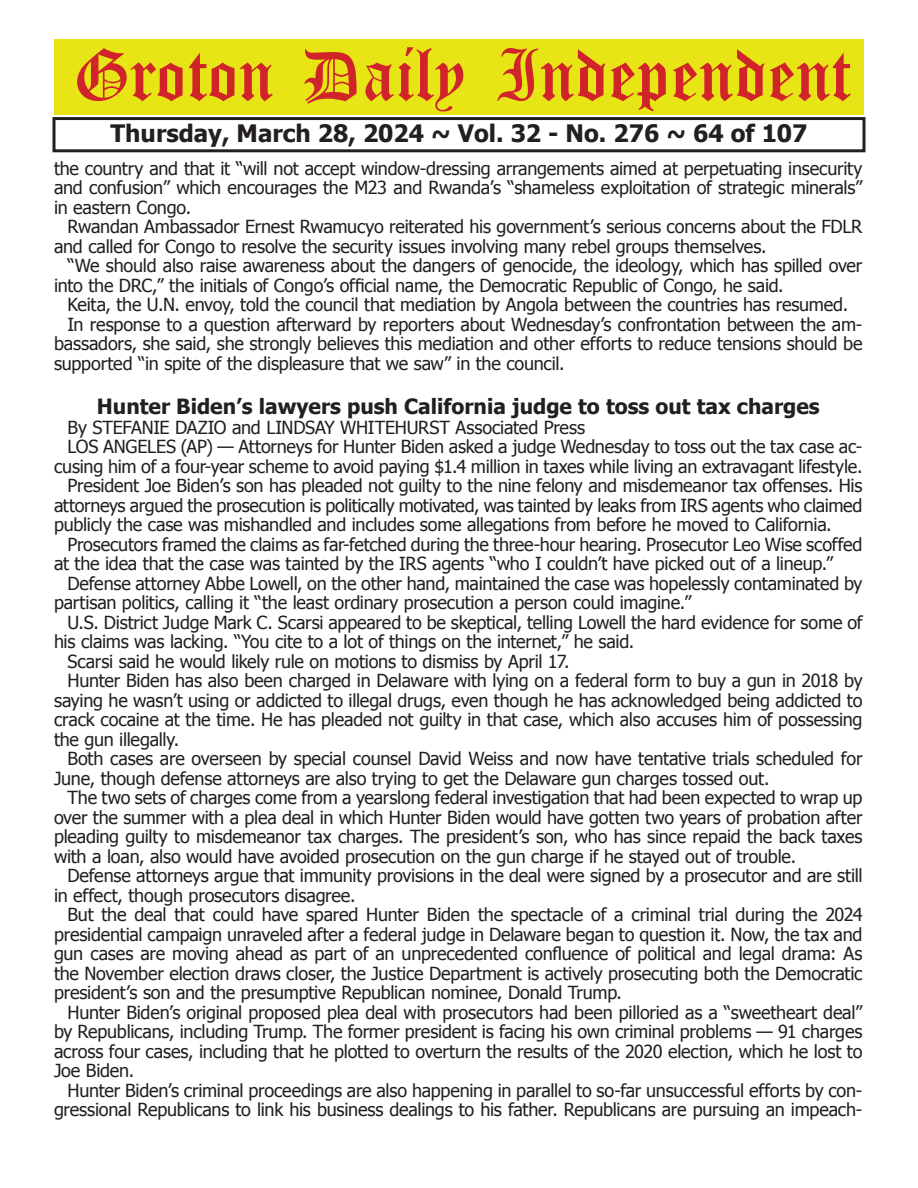
<style>
.page{position:relative;width:918px;height:1188px;background:#fff}
.page>*{position:absolute;margin:0;border:0;box-sizing:border-box;transform-origin:0 0}
.t1{font:54px "Old English Five";color:#d1232a}
.t2{font:700 24px "Tahoma";color:#231f20}
.t3{font:700 21px "Tahoma";color:#231f20}
.t4{font:18px/19.5px "Tahoma";letter-spacing:-.01em;color:#231f20}
</style>
<div class="page">
<div style="left:52px;top:117px;width:814px;height:35px;border:3px solid #231f20"></div>
<div style="left:54px;top:40px;width:810px;height:75px;background:#e7e515"></div>
<h1 class="t1" style="left:73px;top:50px;width:779px">Groton Daily Independent</h1>
<h2 class="t2" style="left:111px;top:116px;width:698px">Thursday, March 28, 2024 ~ Vol. 32 - No. 276 ~ 64 of 107</h2>
<p class="t4" style="left:54px;top:158px;width:810px;text-align:justify">the country and that it “will not accept window-dressing arrangements aimed at perpetuating insecurity and confusion” which encourages the M23 and Rwanda’s “shameless exploitation of strategic minerals” in eastern Congo.</p>
<p class="t4" style="left:54px;top:216px;width:810px;text-indent:14px">Rwandan Ambassador Ernest Rwamucyo reiterated his government’s serious concerns about the FDLR and called for Congo to resolve the security issues involving many rebel groups themselves.</p>
<p class="t4" style="left:54px;top:255px;width:810px;text-indent:14px">“We should also raise awareness about the dangers of genocide, the ideology, which has spilled over into the DRC,” the initials of Congo’s official name, the Democratic Republic of Congo, he said.</p>
<p class="t4" style="left:68px;top:294px;width:782px">Keita, the U.N. envoy, told the council that mediation by Angola between the countries has resumed.</p>
<p class="t4" style="left:68px;top:314px;width:796px">In response to a question afterward by reporters about Wednesday’s confrontation between the am-</p>
<p class="t4" style="left:54px;top:333px;width:810px">bassadors, she said, she strongly believes this mediation and other efforts to reduce tensions should be</p>
<p class="t4" style="left:54px;top:353px;width:512px">supported “in spite of the displeasure that we saw” in the council.</p>
<p class="t3" style="left:97px;top:392px;width:724px">Hunter Biden’s lawyers push California judge to toss out tax charges</p>
<p class="t4" style="left:68px;top:417px;width:519px">By STEFANIE DAZIO and LINDSAY WHITEHURST Associated Press</p>
<p class="t4" style="left:68px;top:436px;width:796px">LOS ANGELES (AP) — Attorneys for Hunter Biden asked a judge Wednesday to toss out the tax case ac-</p>
<p class="t4" style="left:54px;top:456px;width:810px">cusing him of a four-year scheme to avoid paying $1.4 million in taxes while living an extravagant lifestyle.</p>
<p class="t4" style="left:68px;top:475px;width:796px">President Joe Biden’s son has pleaded not guilty to the nine felony and misdemeanor tax offenses. His</p>
<p class="t4" style="left:54px;top:495px;width:810px">attorneys argued the prosecution is politically motivated, was tainted by leaks from IRS agents who claimed</p>
<p class="t4" style="left:54px;top:514px;width:779px">publicly the case was mishandled and includes some allegations from before he moved to California.</p>
<p class="t4" style="left:68px;top:534px;width:796px">Prosecutors framed the claims as far-fetched during the three-hour hearing. Prosecutor Leo Wise scoffed</p>
<p class="t4" style="left:54px;top:553px;width:781px">at the idea that the case was tainted by the IRS agents “who I couldn’t have picked out of a lineup.”</p>
<p class="t4" style="left:68px;top:573px;width:797px">Defense attorney Abbe Lowell, on the other hand, maintained the case was hopelessly contaminated by</p>
<p class="t4" style="left:54px;top:592px;width:639px">partisan politics, calling it “the least ordinary prosecution a person could imagine.”</p>
<p class="t4" style="left:68px;top:612px;width:797px">U.S. District Judge Mark C. Scarsi appeared to be skeptical, telling Lowell the hard evidence for some of</p>
<p class="t4" style="left:54px;top:631px;width:582px">his claims was lacking. “You cite to a lot of things on the internet,” he said.</p>
<p class="t4" style="left:68px;top:651px;width:504px">Scarsi said he would likely rule on motions to dismiss by April 17.</p>
<p class="t4" style="left:68px;top:670px;width:797px">Hunter Biden has also been charged in Delaware with lying on a federal form to buy a gun in 2018 by</p>
<p class="t4" style="left:54px;top:690px;width:810px">saying he wasn’t using or addicted to illegal drugs, even though he has acknowledged being addicted to</p>
<p class="t4" style="left:54px;top:709px;width:810px">crack cocaine at the time. He has pleaded not guilty in that case, which also accuses him of possessing</p>
<p class="t4" style="left:54px;top:729px;width:127px">the gun illegally.</p>
<p class="t4" style="left:68px;top:748px;width:796px">Both cases are overseen by special counsel David Weiss and now have tentative trials scheduled for</p>
<p class="t4" style="left:54px;top:768px;width:717px">June, though defense attorneys are also trying to get the Delaware gun charges tossed out.</p>
<p class="t4" style="left:68px;top:787px;width:796px">The two sets of charges come from a yearslong federal investigation that had been expected to wrap up</p>
<p class="t4" style="left:54px;top:807px;width:810px">over the summer with a plea deal in which Hunter Biden would have gotten two years of probation after</p>
<p class="t4" style="left:54px;top:826px;width:810px">pleading guilty to misdemeanor tax charges. The president’s son, who has since repaid the back taxes</p>
<p class="t4" style="left:54px;top:846px;width:744px">with a loan, also would have avoided prosecution on the gun charge if he stayed out of trouble.</p>
<p class="t4" style="left:68px;top:865px;width:797px">Defense attorneys argue that immunity provisions in the deal were signed by a prosecutor and are still</p>
<p class="t4" style="left:54px;top:885px;width:303px">in effect, though prosecutors disagree.</p>
<p class="t4" style="left:68px;top:904px;width:797px">But the deal that could have spared Hunter Biden the spectacle of a criminal trial during the 2024</p>
<p class="t4" style="left:54px;top:924px;width:810px">presidential campaign unraveled after a federal judge in Delaware began to question it. Now, the tax and</p>
<p class="t4" style="left:54px;top:943px;width:810px">gun cases are moving ahead as part of an unprecedented confluence of political and legal drama: As</p>
<p class="t4" style="left:54px;top:963px;width:810px">the November election draws closer, the Justice Department is actively prosecuting both the Democratic</p>
<p class="t4" style="left:54px;top:982px;width:570px">president’s son and the presumptive Republican nominee, Donald Trump.</p>
<p class="t4" style="left:68px;top:1002px;width:796px">Hunter Biden’s original proposed plea deal with prosecutors had been pilloried as a “sweetheart deal”</p>
<p class="t4" style="left:54px;top:1021px;width:810px">by Republicans, including Trump. The former president is facing his own criminal problems — 91 charges</p>
<p class="t4" style="left:54px;top:1041px;width:810px">across four cases, including that he plotted to overturn the results of the 2020 election, which he lost to</p>
<p class="t4" style="left:54px;top:1060px;width:82px">Joe Biden.</p>
<p class="t4" style="left:68px;top:1080px;width:796px">Hunter Biden’s criminal proceedings are also happening in parallel to so-far unsuccessful efforts by con-</p>
<p class="t4" style="left:54px;top:1099px;width:810px">gressional Republicans to link his business dealings to his father. Republicans are pursuing an impeach-</p>
</div>
